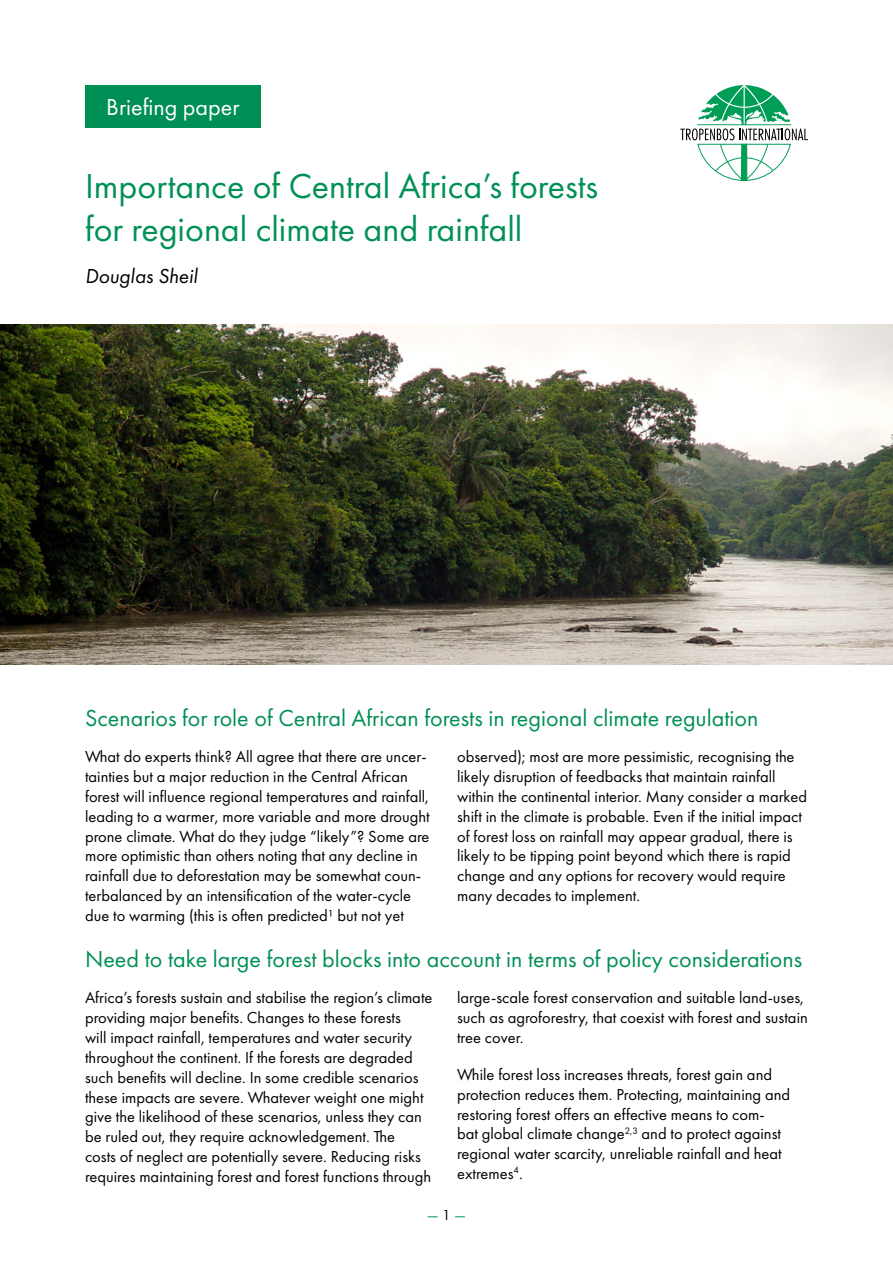
<style>
.page{position:relative;width:893px;height:1263px;background:#fff}
.page>*{position:absolute;margin:0;border:0;box-sizing:border-box;transform-origin:0 0}
.Heading{font:36px/43.2px "Futura PT";color:#009055}
.Heading-2{font:24px "Futura PT";color:#009055}
.Heading-3{font:24px "Futura PT";color:#fff}
.Heading-4{font:italic 21px "Futura PT";color:#000}
.body{font:16.5px/19.8px "Futura PT";color:#000}
.t1{font:15px "Futura PT";color:#009055}
.s1{color:#000}
</style>
<div class="page">
<img style="left:0;top:325px;width:893px;height:340px">
<div style="left:85px;top:85px;width:176px;height:43px;background:#009055"></div>
<svg style="left:680px;top:85px;width:128px;height:96px"></svg>
<p class="Heading-3" style="left:106px;top:93px;width:135px">Briefing paper</p>
<p class="Heading" style="left:85px;top:164px;width:515px">Importance of Central Africa’s forests for regional climate and rainfall</p>
<p class="Heading-4" style="left:85px;top:264px;width:114px">Douglas Sheil</p>
<p class="Heading-2" style="left:85px;top:703px;width:675px">Scenarios for role of Central African forests in regional climate regulation</p>
<p class="body" style="left:85px;top:747px;width:346px">What do experts think? All agree that there are uncer&shy;tainties but a major reduction in the Central African forest will influence regional temperatures and rainfall, leading to a warmer, more variable and more drought prone climate. What do they judge “likely”? Some are more optimistic than others noting that any decline in rainfall due to deforestation may be somewhat coun&shy;terbalanced by an intensification of the water-cycle due to warming (this is often predicted¹ but not yet</p>
<p class="body" style="left:457px;top:747px;width:351px">observed); most are more pessimistic, recognising the likely disruption of feedbacks that maintain rainfall within the continental interior. Many consider a marked shift in the climate is probable. Even if the initial impact of forest loss on rainfall may appear gradual, there is likely to be tipping point beyond which there is rapid change and any options for recovery would require many decades to implement.</p>
<p class="Heading-2" style="left:85px;top:944px;width:719px">Need to take large forest blocks into account in terms of policy considerations</p>
<p class="body" style="left:85px;top:988px;width:349px">Africa’s forests sustain and stabilise the region’s climate providing major benefits. Changes to these forests<br>will impact rainfall, temperatures and water security throughout the continent. If the forests are degraded such benefits will decline. In some credible scenarios these impacts are severe. Whatever weight one might give the likelihood of these scenarios, unless they can be ruled out, they require acknowledgement. The<br>costs of neglect are potentially severe. Reducing risks requires maintaining forest and forest functions through</p>
<p class="body" style="left:457px;top:988px;width:352px">large-scale forest conservation and suitable land-uses, such as agroforestry, that coexist with forest and sustain tree cover.</p>
<p class="body" style="left:457px;top:1064px;width:335px">While forest loss increases threats, forest gain and protection reduces them. Protecting, maintaining and restoring forest offers an effective means to com-<br>bat global climate change<sup>2,3</sup> and to protect against regional water scarcity, unreliable rainfall and heat extremes<sup>4</sup>.</p>
<p class="t1" style="left:427px;top:1206px;width:41px">— <span class="s1">1</span> —</p>
</div>
